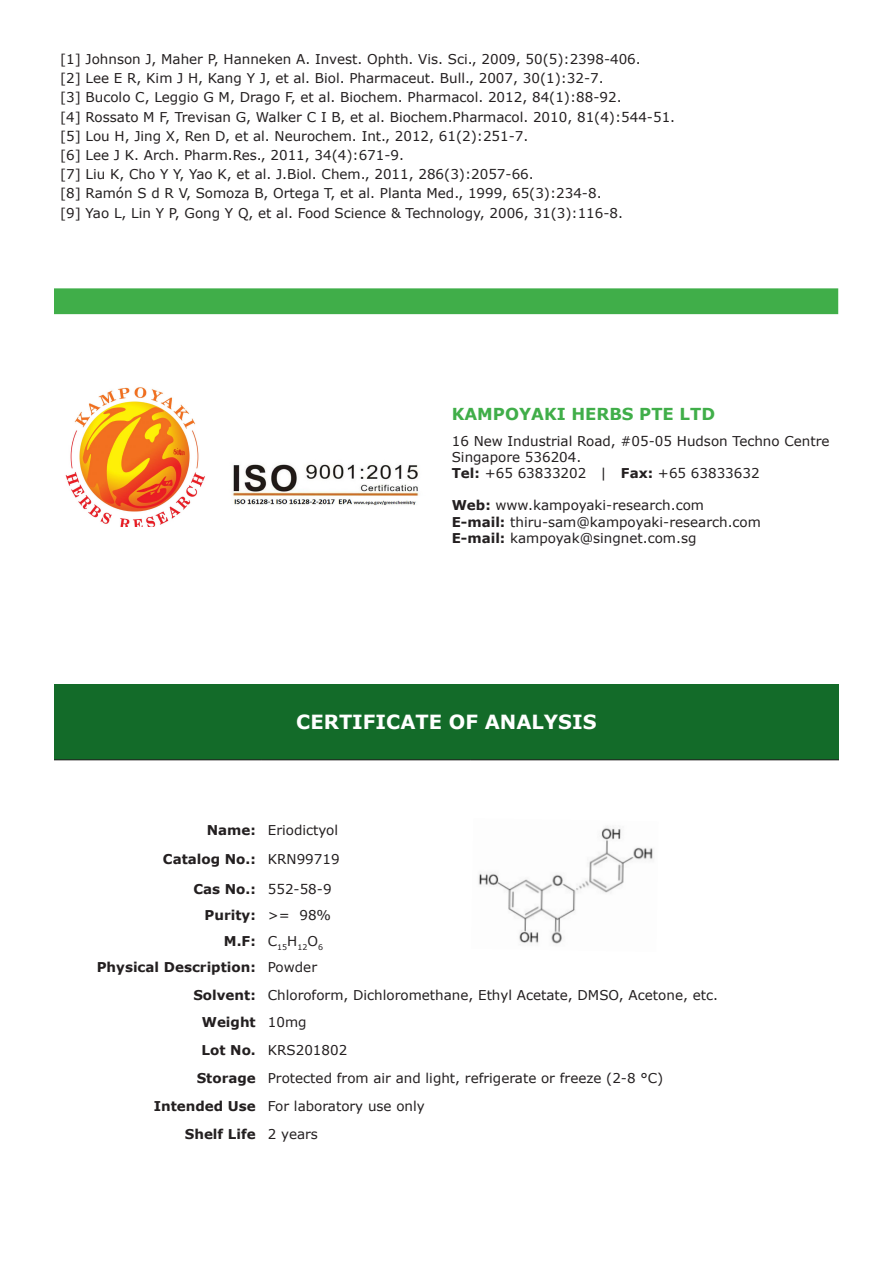
<style>
.page{position:relative;width:893px;height:1263px;background:#fff}
.page>*{position:absolute;margin:0;border:0;box-sizing:border-box;transform-origin:0 0}
.t1{font:700 19.5px "Verdana";color:#fff}
.t2{font:700 16.5px "Verdana";color:#40ae49}
.t3{font:13.5px "Verdana";color:#231f20}
.t4{font:700 13.5px "Verdana";color:#231f20}
.t5{font:7.8px "Verdana";color:#231f20}
.s1{font-weight:700}
</style>
<div class="page">
<div style="left:54px;top:288px;width:784px;height:26px;background:#40ae49"></div>
<img style="left:65px;top:387px;width:140px;height:140px">
<img style="left:232px;top:464px;width:187px;height:41px">
<div style="left:54px;top:684px;width:785px;height:76px;background:#136b29"></div>
<hr style="left:54px;top:760px;width:208px;height:1px;background:#231f20">
<hr style="left:262px;top:760px;width:208px;height:1px;background:#231f20">
<hr style="left:470px;top:760px;width:369px;height:1px;background:#231f20">
<img style="left:478px;top:826px;width:175px;height:118px">
<p class="t3" style="left:60px;top:50px;width:582px">[1] Johnson J, Maher P, Hanneken A. Invest. Ophth. Vis. Sci., 2009, 50(5):2398-406.</p>
<p class="t3" style="left:60px;top:70px;width:545px">[2] Lee E R, Kim J H, Kang Y J, et al. Biol. Pharmaceut. Bull., 2007, 30(1):32-7.</p>
<p class="t3" style="left:60px;top:89px;width:563px">[3] Bucolo C, Leggio G M, Drago F, et al. Biochem. Pharmacol. 2012, 84(1):88-92.</p>
<p class="t3" style="left:60px;top:108px;width:617px">[4] Rossato M F, Trevisan G, Walker C I B, et al. Biochem.Pharmacol. 2010, 81(4):544-51.</p>
<p class="t3" style="left:60px;top:127px;width:470px">[5] Lou H, Jing X, Ren D, et al. Neurochem. Int., 2012, 61(2):251-7.</p>
<p class="t3" style="left:60px;top:146px;width:346px">[6] Lee J K. Arch. Pharm.Res., 2011, 34(4):671-9.</p>
<p class="t3" style="left:60px;top:166px;width:475px">[7] Liu K, Cho Y Y, Yao K, et al. J.Biol. Chem., 2011, 286(3):2057-66.</p>
<p class="t3" style="left:60px;top:185px;width:543px">[8] Ramón S d R V, Somoza B, Ortega T, et al. Planta Med., 1999, 65(3):234-8.</p>
<p class="t3" style="left:60px;top:204px;width:565px">[9] Yao L, Lin Y P, Gong Y Q, et al. Food Science &amp; Technology, 2006, 31(3):116-8.</p>
<p class="t2" style="left:452px;top:404px;width:265px">KAMPOYAKI HERBS PTE LTD</p>
<p class="t3" style="left:452px;top:432px;width:379px">16 New Industrial Road, #05-05 Hudson Techno Centre</p>
<p class="t3" style="left:452px;top:448px;width:131px">Singapore 536204.</p>
<p class="t3" style="left:452px;top:465px;width:309px"><span class="s1">Tel:</span> +65 63833202 | <span class="s1">Fax:</span> +65 63833632</p>
<p class="t3" style="left:452px;top:497px;width:254px"><span class="s1">Web:</span> www.kampoyaki-research.com</p>
<p class="t3" style="left:452px;top:513px;width:311px"><span class="s1">E-mail:</span> thiru-sam@kampoyaki-research.com</p>
<p class="t3" style="left:452px;top:529px;width:246px"><span class="s1">E-mail:</span> kampoyak@singnet.com.sg</p>
<p class="t1" style="left:296px;top:709px;width:302px">CERTIFICATE OF ANALYSIS</p>
<p class="t4" style="left:207px;top:821px;width:51px">Name:</p>
<p class="t3" style="left:268px;top:821px;width:72px">Eriodictyol</p>
<p class="t4" style="left:163px;top:851px;width:94px">Catalog No.:</p>
<p class="t3" style="left:268px;top:851px;width:73px">KRN99719</p>
<p class="t4" style="left:193px;top:880px;width:64px">Cas No.:</p>
<p class="t3" style="left:268px;top:881px;width:65px">552-58-9</p>
<p class="t4" style="left:205px;top:907px;width:53px">Purity:</p>
<p class="t3" style="left:268px;top:907px;width:65px">&gt;= 98%</p>
<p class="t4" style="left:224px;top:932px;width:33px">M.F:</p>
<p class="t5" style="left:268px;top:942px;width:57px"><sup>C</sup>15<sup>H</sup>12<sup>O</sup>6</p>
<p class="t4" style="left:97px;top:958px;width:161px">Physical Description:</p>
<p class="t3" style="left:268px;top:958px;width:51px">Powder</p>
<p class="t4" style="left:193px;top:986px;width:64px">Solvent:</p>
<p class="t3" style="left:268px;top:986px;width:452px">Chloroform, Dichloromethane, Ethyl Acetate, DMSO, Acetone, etc.</p>
<p class="t4" style="left:202px;top:1013px;width:56px">Weight</p>
<p class="t3" style="left:268px;top:1014px;width:40px">10mg</p>
<p class="t4" style="left:202px;top:1041px;width:56px">Lot No.</p>
<p class="t3" style="left:268px;top:1041px;width:81px">KRS201802</p>
<p class="t4" style="left:197px;top:1069px;width:61px">Storage</p>
<p class="t3" style="left:268px;top:1070px;width:397px">Protected from air and light, refrigerate or freeze (2-8 °C)</p>
<p class="t4" style="left:154px;top:1097px;width:104px">Intended Use</p>
<p class="t3" style="left:268px;top:1097px;width:159px">For laboratory use only</p>
<p class="t4" style="left:185px;top:1125px;width:72px">Shelf Life</p>
<p class="t3" style="left:268px;top:1125px;width:52px">2 years</p>
</div>
